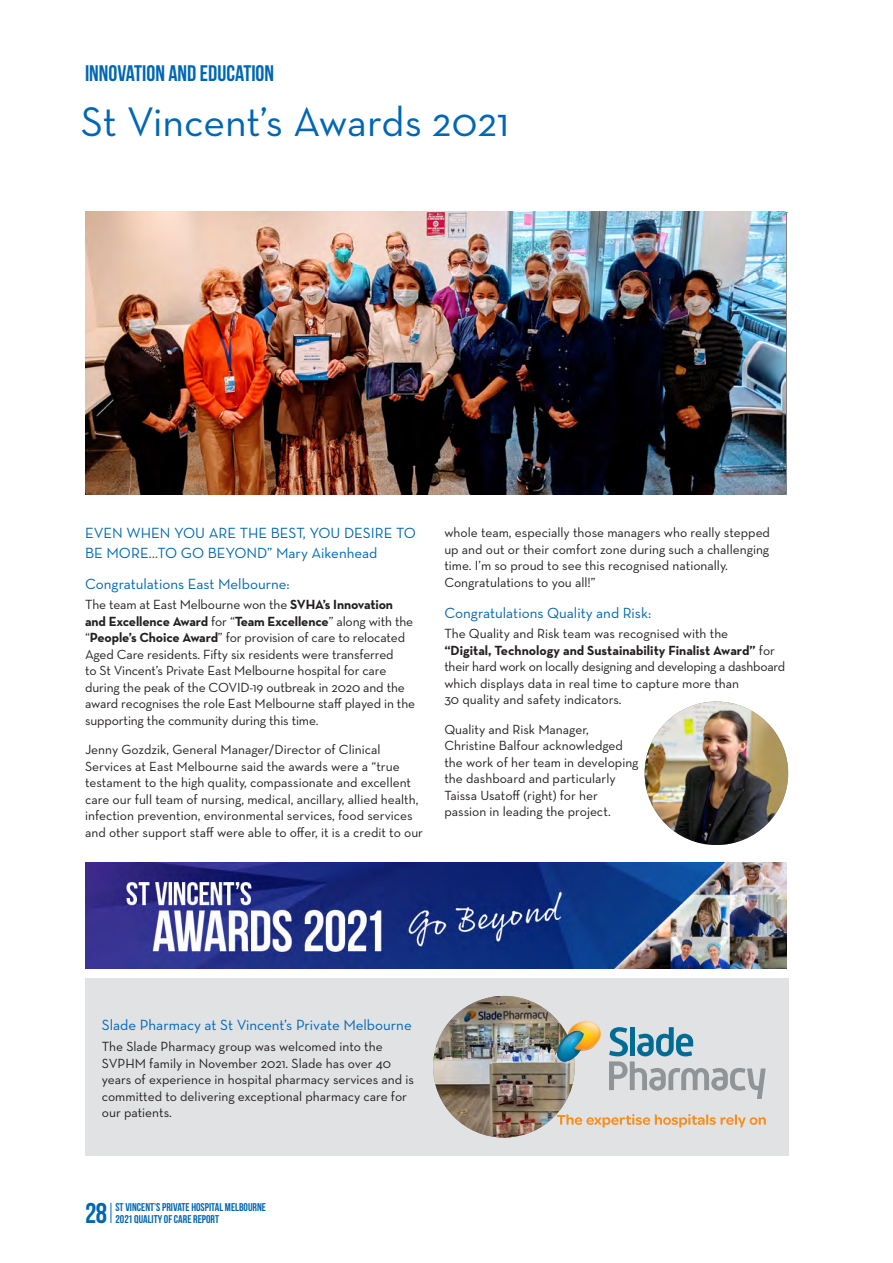
<style>
.page{position:relative;width:893px;height:1263px;background:#fff}
.page>*{position:absolute;margin:0;border:0;box-sizing:border-box;transform-origin:0 0}
.Top_Text{font:42px "Neutra Text";color:#0166b3}
.t1{font:700 28.5px "Bebas Neue";color:#0166b3}
.Top_Text-2{font:700 22.5px "Bebas Neue";color:#0166b3}
.Heading_2{font:15px "Neutra Text";color:#0166b3}
.INTRO{font:15px/19.5px "Neutra Text";color:#0166b3}
.Body{font:13.5px/16.5px "Neutra Text";color:#231f20}
.t2{font:700 11.25px "Bebas Neue";color:#0166b3}
.s1{font-weight:700}
</style>
<div class="page">
<svg style="left:111px;top:1203px;width:1px;height:20px"></svg>
<div style="left:85px;top:979px;width:703px;height:177px;background:#e1e2e4"></div>
<img style="left:85px;top:212px;width:701px;height:283px">
<img style="left:85px;top:862px;width:702px;height:106px">
<img style="left:645px;top:701px;width:143px;height:144px;border-radius:72px">
<img style="left:433px;top:996px;width:142px;height:141px;border-radius:71px">
<img style="left:570px;top:1021px;width:30px;height:8px">
<img style="left:555px;top:1029px;width:46px;height:35px">
<svg style="left:609px;top:1027px;width:157px;height:72px"></svg>
<svg style="left:557px;top:1114px;width:209px;height:13px"></svg>
<p class="Top_Text-2" style="left:85px;top:61px;width:191px">INNOVATION AND EDUCATION</p>
<p class="Top_Text" style="left:81px;top:96px;width:430px">St Vincent’s Awards 2021</p>
<p class="INTRO" style="left:85px;top:523px;width:332px">EVEN WHEN YOU ARE THE BEST, YOU DESIRE TO<br>BE MORE…TO GO BEYOND” Mary Aikenhead</p>
<p class="Heading_2" style="left:85px;top:574px;width:206px">Congratulations East Melbourne:</p>
<p class="Body" style="left:85px;top:596px;width:332px">The team at East Melbourne won the <span class="s1">SVHA’s Innovation and Excellence Award</span> for “<span class="s1">Team Excellence</span>” along with the “<span class="s1">People’s Choice Award</span>” for provision of care to relocated Aged Care residents. Fifty six residents were transferred<br>to St Vincent’s Private East Melbourne hospital for care during the peak of the COVID-19 outbreak in 2020 and the award recognises the role East Melbourne staff played in the supporting the community during this time.</p>
<p class="Body" style="left:85px;top:741px;width:340px">Jenny Gozdzik, General Manager/Director of Clinical Services at East Melbourne said the awards were a “true testament to the high quality, compassionate and excellent care our full team of nursing, medical, ancillary, allied health, infection prevention, environmental services, food services and other support staff were able to offer, it is a credit to our</p>
<p class="Body" style="left:444px;top:524px;width:327px">whole team, especially those managers who really stepped up and out or their comfort zone during such a challenging time. I’m so proud to see this recognised nationally.<br>Congratulations to you all!”</p>
<p class="Heading_2" style="left:444px;top:603px;width:208px">Congratulations Quality and Risk:</p>
<p class="Body" style="left:444px;top:625px;width:342px">The Quality and Risk team was recognised with the<br><span class="s1">“Digital, Technology and Sustainability Finalist Award”</span> for their hard work on locally designing and developing a dashboard which displays data in real time to capture more than<br>30 quality and safety indicators.</p>
<p class="Body" style="left:444px;top:720px;width:196px">Quality and Risk Manager,<br>Christine Balfour acknowledged the work of her team in developing the dashboard and particularly<br>Taissa Usatoff (right) for her passion in leading the project.</p>
<p class="Heading_2" style="left:102px;top:1016px;width:311px">Slade Pharmacy at St Vincent’s Private Melbourne</p>
<p class="Body" style="left:102px;top:1038px;width:314px">The Slade Pharmacy group was welcomed into the SVPHM family in November 2021. Slade has over 40 years of experience in hospital pharmacy services and is committed to delivering exceptional pharmacy care for our patients.</p>
<h2 class="t1" style="left:85px;top:1197px;width:24px">28</h2>
<p class="t2" style="left:115px;top:1201px;width:152px">ST VINCENT’S PRIVATE HOSPITAL MELBOURNE</p>
<p class="t2" style="left:115px;top:1213px;width:105px">2021 QUALITY OF CARE REPORT</p>
</div>
